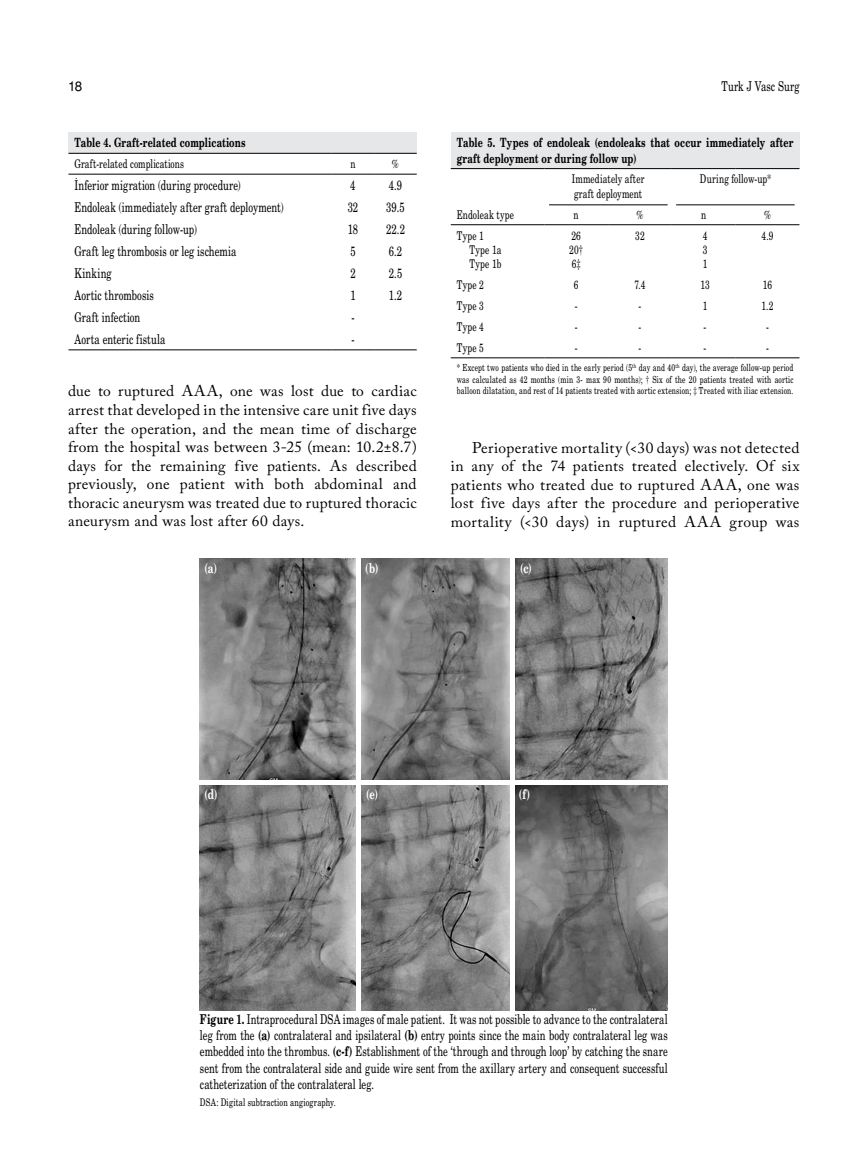
<style>
.page{position:relative;width:859px;height:1170px;background:#fff}
.page>*{position:absolute;margin:0;border:0;box-sizing:border-box;transform-origin:0 0}
.t1{font:15.45px/18.6px "Adobe Caslon Pro";letter-spacing:.02em;color:#000;text-align:justify}
.t2{font:13.5px/16.2px "Madison Tr";letter-spacing:.01em;color:#000;text-align:justify}
.t3{font:13.5px "Madison Bold Tr";color:#fff}
.t4{font:13.5px "Helvetica Normal Tr";color:#000}
.t5{font:12.75px/15.3px "Madison Bold Tr";letter-spacing:.005em;color:#000}
.t6{font:12px/14.4px "Madison Tr";letter-spacing:.015em;color:#000}
.t7{font:10.5px "Madison Tr";letter-spacing:.015em;color:#000}
.t8{font:9.75px/11.7px "Madison Tr";letter-spacing:.02em;color:#000;text-align:justify}
.s1{font-family:"Madison Bold Tr"}
</style>
<div class="page">
<div style="left:68px;top:132px;width:349px;height:21px;background:#e6e7e8"></div>
<hr style="left:68px;top:153px;width:264px;height:1px;background:#000">
<hr style="left:332px;top:153px;width:42px;height:1px;background:#000">
<hr style="left:374px;top:153px;width:43px;height:1px;background:#000">
<hr style="left:68px;top:174px;width:264px;height:1px;background:#000">
<hr style="left:332px;top:174px;width:42px;height:1px;background:#000">
<hr style="left:374px;top:174px;width:43px;height:1px;background:#000">
<hr style="left:68px;top:349px;width:264px;height:1px;background:#000">
<hr style="left:332px;top:349px;width:42px;height:1px;background:#000">
<hr style="left:374px;top:349px;width:43px;height:1px;background:#000">
<div style="left:451px;top:132px;width:348px;height:37px;background:#e6e7e8"></div>
<hr style="left:451px;top:168px;width:93px;height:1px;background:#000">
<hr style="left:544px;top:168px;width:64px;height:1px;background:#000">
<hr style="left:608px;top:168px;width:64px;height:1px;background:#000">
<hr style="left:672px;top:168px;width:64px;height:1px;background:#000">
<hr style="left:736px;top:168px;width:63px;height:1px;background:#000">
<hr style="left:451px;top:357px;width:93px;height:1px;background:#000">
<hr style="left:544px;top:357px;width:64px;height:1px;background:#000">
<hr style="left:608px;top:357px;width:64px;height:1px;background:#000">
<hr style="left:672px;top:357px;width:64px;height:1px;background:#000">
<hr style="left:736px;top:357px;width:63px;height:1px;background:#000">
<hr style="left:451px;top:224px;width:93px;height:1px;background:#000">
<hr style="left:544px;top:224px;width:64px;height:1px;background:#000">
<hr style="left:608px;top:224px;width:64px;height:1px;background:#000">
<hr style="left:672px;top:224px;width:64px;height:1px;background:#000">
<hr style="left:736px;top:224px;width:63px;height:1px;background:#000">
<hr style="left:549px;top:204px;width:119px;height:1px;background:#000">
<hr style="left:676px;top:204px;width:119px;height:1px;background:#000">
<img style="left:200px;top:558px;width:468px;height:452px">
<hr style="left:199px;top:780px;width:470px;height:4px;background:#fff">
<div style="left:356px;top:557px;width:5px;height:453px;background:#fff"></div>
<div style="left:510px;top:557px;width:5px;height:453px;background:#fff"></div>
<p class="t4" style="left:68px;top:78px;width:16px">18</p>
<p class="t2" style="left:721px;top:78px;width:80px">Turk J Vasc Surg</p>
<p class="t5" style="left:74px;top:135px;width:173px">Table 4. Graft-related complications</p>
<p class="t6" style="left:74px;top:156px;width:111px">Graft-related complications</p>
<p class="t6" style="left:350px;top:156px;width:7px">n</p>
<p class="t6" style="left:392px;top:156px;width:8px">%</p>
<p class="t2" style="left:74px;top:177px;width:168px">İnferior migration (during procedure)</p>
<p class="t2" style="left:350px;top:177px;width:7px">4</p>
<p class="t2" style="left:389px;top:177px;width:15px">4.9</p>
<p class="t2" style="left:74px;top:199px;width:211px">Endoleak (immediately after graft deployment)</p>
<p class="t2" style="left:348px;top:199px;width:12px">32</p>
<p class="t2" style="left:386px;top:199px;width:20px">39.5</p>
<p class="t2" style="left:74px;top:221px;width:124px">Endoleak (during follow-up)</p>
<p class="t2" style="left:348px;top:221px;width:12px">18</p>
<p class="t2" style="left:386px;top:221px;width:20px">22.2</p>
<p class="t2" style="left:74px;top:243px;width:163px">Graft leg thrombosis or leg ischemia</p>
<p class="t2" style="left:350px;top:243px;width:7px">5</p>
<p class="t2" style="left:389px;top:243px;width:15px">6.2</p>
<p class="t2" style="left:74px;top:265px;width:39px">Kinking</p>
<p class="t2" style="left:350px;top:265px;width:7px">2</p>
<p class="t2" style="left:389px;top:265px;width:15px">2.5</p>
<p class="t2" style="left:74px;top:287px;width:81px">Aortic thrombosis</p>
<p class="t2" style="left:350px;top:287px;width:7px">1</p>
<p class="t2" style="left:389px;top:287px;width:15px">1.2</p>
<p class="t2" style="left:74px;top:309px;width:67px">Graft infection</p>
<p class="t2" style="left:351px;top:309px;width:5px">-</p>
<p class="t2" style="left:74px;top:330px;width:92px">Aorta enteric fistula</p>
<p class="t2" style="left:351px;top:330px;width:5px">-</p>
<p class="t1" style="left:68px;top:382px;width:350px">due to ruptured AAA, one was lost due to cardiac arrest that developed in the intensive care unit five days after the operation, and the mean time of discharge from the hospital was between 3-25 (mean: 10.2±8.7) days for the remaining five patients. As described previously, one patient with both abdominal and thoracic aneurysm was treated due to ruptured thoracic aneurysm and was lost after 60 days.</p>
<p class="t3" style="left:204px;top:559px;width:14px">(a)</p>
<p class="t3" style="left:365px;top:559px;width:15px">(b)</p>
<p class="t5" style="left:457px;top:135px;width:338px">Table 5. Types of endoleak (endoleaks that occur immediately after graft deployment or during follow up)</p>
<p class="t6" style="left:572px;top:172px;width:74px">Immediately after graft deployment</p>
<p class="t6" style="left:700px;top:172px;width:73px">During follow-up*</p>
<p class="t6" style="left:457px;top:207px;width:59px">Endoleak type</p>
<p class="t6" style="left:574px;top:207px;width:7px">n</p>
<p class="t6" style="left:636px;top:207px;width:8px">%</p>
<p class="t6" style="left:701px;top:207px;width:7px">n</p>
<p class="t6" style="left:764px;top:207px;width:8px">%</p>
<p class="t6" style="left:469px;top:228px;width:33px;text-indent:-13px">Type 1<br>Type 1a<br>Type 1b</p>
<p class="t6" style="left:569px;top:228px;width:15px">26<br>20†<br>6‡</p>
<p class="t6" style="left:635px;top:228px;width:11px">32</p>
<p class="t6" style="left:703px;top:228px;width:6px;text-align:justify">4<br>3<br>1</p>
<p class="t6" style="left:761px;top:228px;width:14px">4.9</p>
<p class="t6" style="left:457px;top:277px;width:29px">Type 2</p>
<p class="t6" style="left:574px;top:277px;width:6px">6</p>
<p class="t6" style="left:634px;top:277px;width:13px">7.4</p>
<p class="t6" style="left:700px;top:277px;width:11px">13</p>
<p class="t6" style="left:763px;top:277px;width:11px">16</p>
<p class="t6" style="left:457px;top:298px;width:29px">Type 3</p>
<p class="t6" style="left:575px;top:298px;width:4px">-</p>
<p class="t6" style="left:638px;top:298px;width:4px">-</p>
<p class="t6" style="left:703px;top:298px;width:6px">1</p>
<p class="t6" style="left:762px;top:298px;width:13px">1.2</p>
<p class="t6" style="left:457px;top:319px;width:29px">Type 4</p>
<p class="t6" style="left:575px;top:319px;width:4px">-</p>
<p class="t6" style="left:638px;top:319px;width:4px">-</p>
<p class="t6" style="left:704px;top:319px;width:4px">-</p>
<p class="t6" style="left:766px;top:319px;width:4px">-</p>
<p class="t6" style="left:457px;top:340px;width:29px">Type 5</p>
<p class="t6" style="left:575px;top:340px;width:4px">-</p>
<p class="t6" style="left:638px;top:340px;width:4px">-</p>
<p class="t6" style="left:704px;top:340px;width:4px">-</p>
<p class="t6" style="left:766px;top:340px;width:4px">-</p>
<p class="t8" style="left:457px;top:361px;width:338px">* Except two patients who died in the early period (5<sup>th</sup> day and 40<sup>th</sup> day), the average follow-up period was calculated as 42 months (min 3- max 90 months); † Six of the 20 patients treated with aortic balloon dilatation, and rest of 14 patients treated with aortic extension; ‡ Treated with iliac extension.</p>
<p class="t1" style="left:451px;top:438px;width:350px;text-indent:21px">Perioperative mortality (&lt;30 days) was not detected in any of the 74 patients treated electively. Of six patients who treated due to ruptured AAA, one was lost five days after the procedure and perioperative mortality (&lt;30 days) in ruptured AAA group was</p>
<p class="t3" style="left:520px;top:559px;width:13px">(c)</p>
<p class="t3" style="left:204px;top:785px;width:15px">(d)</p>
<p class="t3" style="left:366px;top:785px;width:14px">(e)</p>
<p class="t3" style="left:519px;top:785px;width:13px">(f)</p>
<p class="t2" style="left:200px;top:1010px;width:469px"><span class="s1">Figure 1.</span> Intraprocedural DSA images of male patient. It was not possible to advance to the contralateral leg from the <span class="s1">(a)</span> contralateral and ipsilateral <span class="s1">(b)</span> entry points since the main body contralateral leg was embedded into the thrombus. <span class="s1">(c-f)</span> Establishment of the ‘through and through loop’ by catching the snare sent from the contralateral side and guide wire sent from the axillary artery and consequent successful catheterization of the contralateral leg.</p>
<p class="t7" style="left:200px;top:1095px;width:137px">DSA: Digital subtraction angiography.</p>
</div>
